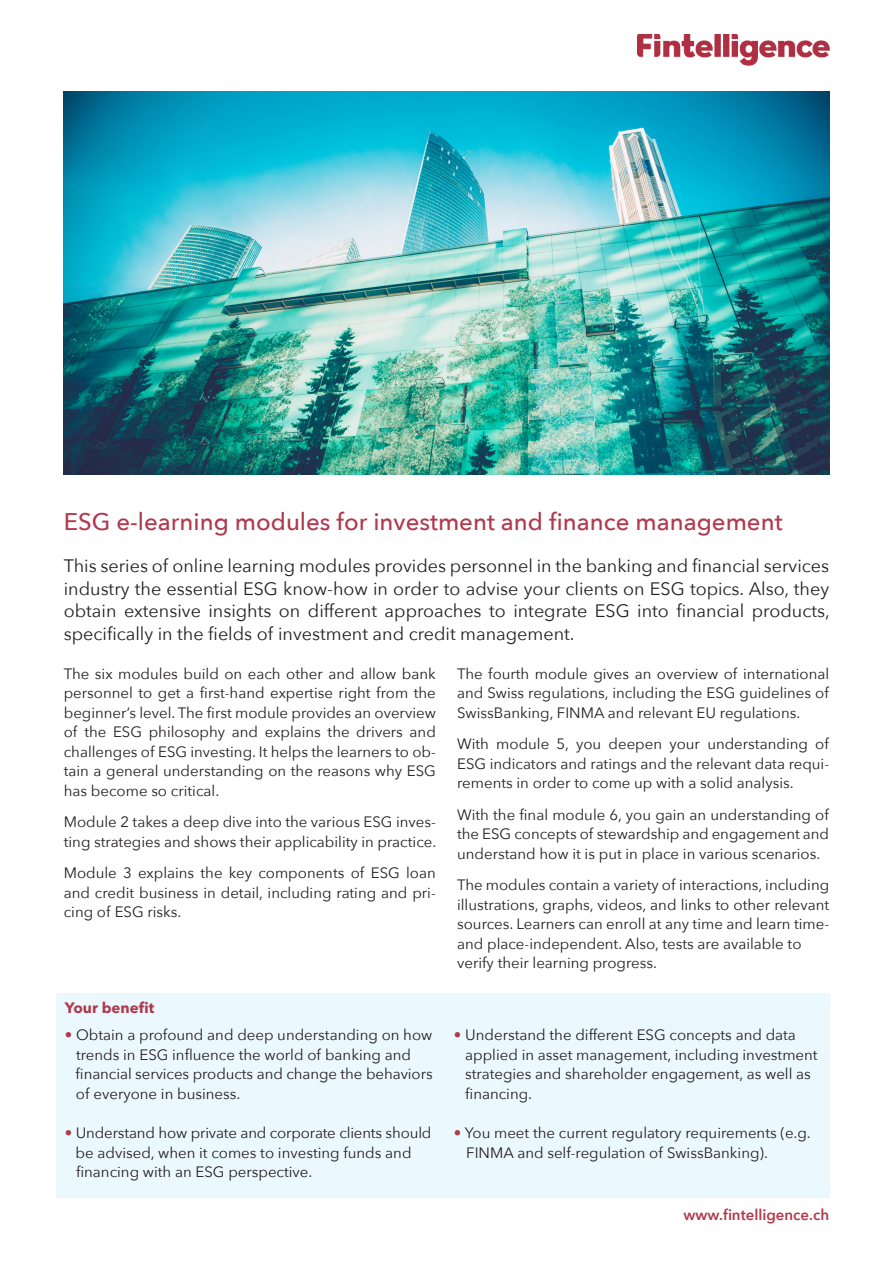
<style>
.page{position:relative;width:893px;height:1263px;background:#fff}
.page>*{position:absolute;margin:0;border:0;box-sizing:border-box;transform-origin:0 0}
.Lauftext{font:500 24px "Avenir Next";color:#b03a4e}
.Lauftext-2{font:18px/22.5px "Avenir Next";color:#231f20;text-align:justify}
.Lauftext-3{font:15px/19.5px "Avenir Next";color:#231f20;text-align:justify}
.Aufzählung{font:15px "Avenir Next";color:#231f20}
.Lauftext-4{font:600 15px "Avenir Next";color:#b03a4e}
.t1{font:700 15px "Avenir Next LT Pro";color:#b03a4e}
.s1{color:#b03a4e}
</style>
<div class="page">
<img style="left:638px;top:34px;width:191px;height:32px">
<div style="left:56px;top:994px;width:774px;height:204px;background:#ebf8fd"></div>
<img style="left:64px;top:91px;width:765px;height:383px">
<p class="Lauftext" style="left:64px;top:501px;width:720px">ESG e-learning modules for investment and finance management</p>
<p class="Lauftext-2" style="left:64px;top:554px;width:767px">This series of online learning modules provides personnel in the banking and financial services industry the essential ESG know-how in order to advise your clients on ESG topics. Also, they obtain extensive insights on different approaches to integrate ESG into financial products, specifically in the fields of investment and credit management.</p>
<p class="Lauftext-3" style="left:64px;top:663px;width:374px">The six modules build on each other and allow bank personnel to get a first-hand expertise right from the beginner’s level. The first module provides an overview of the ESG philosophy and explains the drivers and challenges of ESG investing. It helps the learners to ob&shy;tain a general understanding on the reasons why ESG has become so critical.</p>
<p class="Lauftext-3" style="left:64px;top:811px;width:374px">Module 2 takes a deep dive into the various ESG inves&shy;ting strategies and shows their applicability in practice.</p>
<p class="Lauftext-3" style="left:64px;top:862px;width:374px">Module 3 explains the key components of ESG loan and credit business in detail, including rating and pri&shy;cing of ESG risks.</p>
<p class="Lauftext-3" style="left:457px;top:663px;width:374px">The fourth module gives an overview of international and Swiss regulations, including the ESG guidelines of SwissBanking, FINMA and relevant EU regulations.</p>
<p class="Lauftext-3" style="left:457px;top:733px;width:374px">With module 5, you deepen your understanding of ESG indicators and ratings and the relevant data requi&shy;rements in order to come up with a solid analysis.</p>
<p class="Lauftext-3" style="left:457px;top:804px;width:374px">With the final module 6, you gain an understanding of the ESG concepts of stewardship and engagement and understand how it is put in place in various scenarios.</p>
<p class="Lauftext-3" style="left:457px;top:874px;width:374px">The modules contain a variety of interactions, including illustrations, graphs, videos, and links to other relevant sources. Learners can enroll at any time and learn time&shy;and place-independent. Also, tests are available to</p>
<p class="Lauftext-3" style="left:457px;top:952px;width:201px">verify their learning progress.</p>
<p class="t1" style="left:65px;top:999px;width:91px">Your benefit</p>
<p class="Aufzählung" style="left:65px;top:1022px;width:369px"><span class="s1">•</span> Obtain a profound and deep understanding on how</p>
<p class="Aufzählung" style="left:76px;top:1042px;width:336px">trends in ESG influence the world of banking and</p>
<p class="Aufzählung" style="left:76px;top:1061px;width:358px">financial services products and change the behaviors</p>
<p class="Aufzählung" style="left:76px;top:1081px;width:166px">of everyone in business.</p>
<p class="Aufzählung" style="left:65px;top:1120px;width:368px"><span class="s1">•</span> Understand how private and corporate clients should</p>
<p class="Aufzählung" style="left:76px;top:1139px;width:337px">be advised, when it comes to investing funds and</p>
<p class="Aufzählung" style="left:76px;top:1159px;width:238px">financing with an ESG perspective.</p>
<p class="Aufzählung" style="left:454px;top:1022px;width:343px"><span class="s1">•</span> Understand the different ESG concepts and data</p>
<p class="Aufzählung" style="left:465px;top:1042px;width:354px">applied in asset management, including investment</p>
<p class="Aufzählung" style="left:465px;top:1061px;width:347px">strategies and shareholder engagement, as well as</p>
<p class="Aufzählung" style="left:465px;top:1081px;width:68px">financing.</p>
<p class="Aufzählung" style="left:454px;top:1120px;width:358px"><span class="s1">•</span> You meet the current regulatory requirements (e.g.</p>
<p class="Aufzählung" style="left:466px;top:1139px;width:303px">FINMA and self-regulation of SwissBanking).</p>
<p class="Lauftext-4" style="left:683px;top:1202px;width:147px">www.fintelligence.ch</p>
</div>
